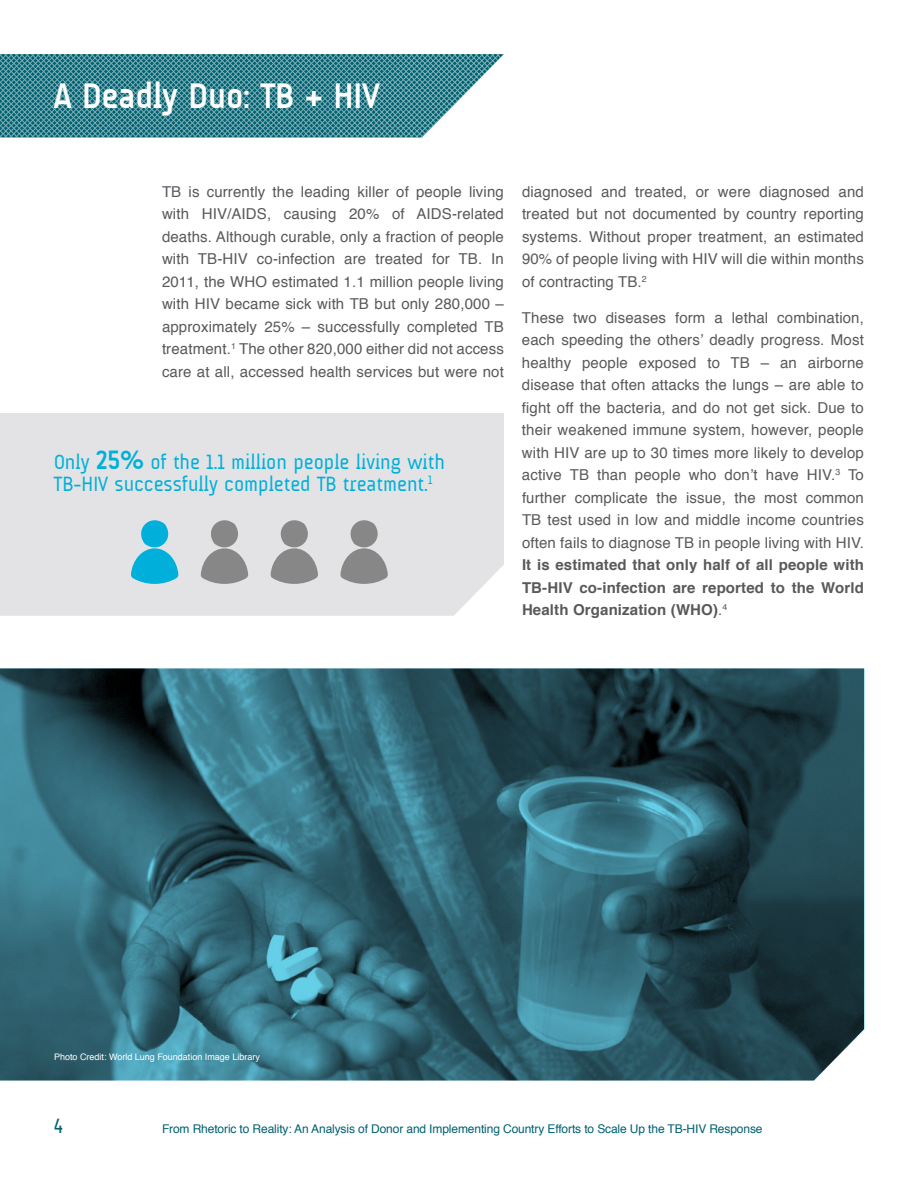
<style>
.page{position:relative;width:918px;height:1188px;background:#fff}
.page>*{position:absolute;margin:0;border:0;box-sizing:border-box;transform-origin:0 0}
.t1{font:700 36px "A Udimat";color:#fff}
.t2{font:21px/22.5px "A Udimat";color:#00b0da}
.t3{font:21px "A Udimat";color:#006171}
.t4{font:15px/22.5px "Helvetica";letter-spacing:.01em;color:#58595b;text-align:justify}
.t5{font:700 15px/22.5px "Helvetica";letter-spacing:.01em;color:#58595b;text-align:justify}
.t6{font:12px "Helvetica";letter-spacing:-.01em;color:#006171}
.t7{font:9px "Helvetica";color:#fff}
.s1{color:#545861}
.s2{font-weight:400}
.s3{font-weight:700;font-size:27px}
</style>
<div class="page">
<svg style="left:0;top:668px;width:865px;height:413px;background:#2e5e6b"></svg>
<svg style="left:0;top:54px;width:504px;height:83px;background:#498e99"></svg>
<div style="left:0;top:413px;width:504px;height:203px;background:#e3e3e6"></div>
<svg style="left:131px;top:513px;width:47px;height:71px;background:#64c6df"></svg>
<svg style="left:201px;top:513px;width:47px;height:71px;background:#afafb0"></svg>
<svg style="left:271px;top:513px;width:47px;height:71px;background:#afafb0"></svg>
<svg style="left:340px;top:513px;width:48px;height:71px;background:#b0b0b1"></svg>
<h1 class="t1" style="left:54px;top:75px;width:327px">A Deadly Duo: TB + HIV</h1>
<p class="t4" style="left:162px;top:181px;width:343px"><span class="s1">T</span>B is currently the leading killer of people living with HIV/AIDS, causing 20% of AIDS-related deaths. Although curable, only a fraction of people with TB-HIV co-infection are treated for TB. In 2011, the WHO estimated 1.1 million people living with HIV became sick with TB but only 280,000 – approximately 25% – successfully completed TB treatment.<sup>1</sup> The other 820,000 either did not access care at all, accessed health services but were not</p>
<p class="t4" style="left:522px;top:181px;width:343px">diagnosed and treated, or were diagnosed and treated but not documented by country reporting systems. Without proper treatment, an estimated 90% of people living with HIV will die within months of contracting TB.<sup>2</sup></p>
<p class="t4" style="left:522px;top:307px;width:344px">These two diseases form a lethal combination, each speeding the others’ deadly progress. Most healthy people exposed to TB – an airborne disease that often attacks the lungs – are able to fight off the bacteria, and do not get sick. Due to their weakened immune system, however, people with HIV are up to 30 times more likely to develop active TB than people who don’t have HIV.<sup>3</sup> To further complicate the issue, the most common TB test used in low and middle income countries often fails to diagnose TB in people living with HIV.</p>
<p class="t5" style="left:522px;top:554px;width:344px">It is estimated that only half of all people with TB-HIV co-infection are reported to the World Health Organization (WHO)<span class="s2">.</span><sup>4</sup></p>
<h2 class="t2" style="left:54px;top:450px;width:392px">Only <span class="s3">25%</span> of the 1.1 million people living with<br>TB-HIV successfully completed TB treatment.<sup>1</sup></h2>
<p class="t7" style="left:54px;top:1050px;width:207px">Photo Credit: World Lung Foundation Image Library</p>
<h2 class="t3" style="left:54px;top:1114px;width:10px">4</h2>
<p class="t6" style="left:162px;top:1120px;width:602px">From Rhetoric to Reality: An Analysis of Donor and Implementing Country Efforts to Scale Up the TB-HIV Response</p>
</div>
